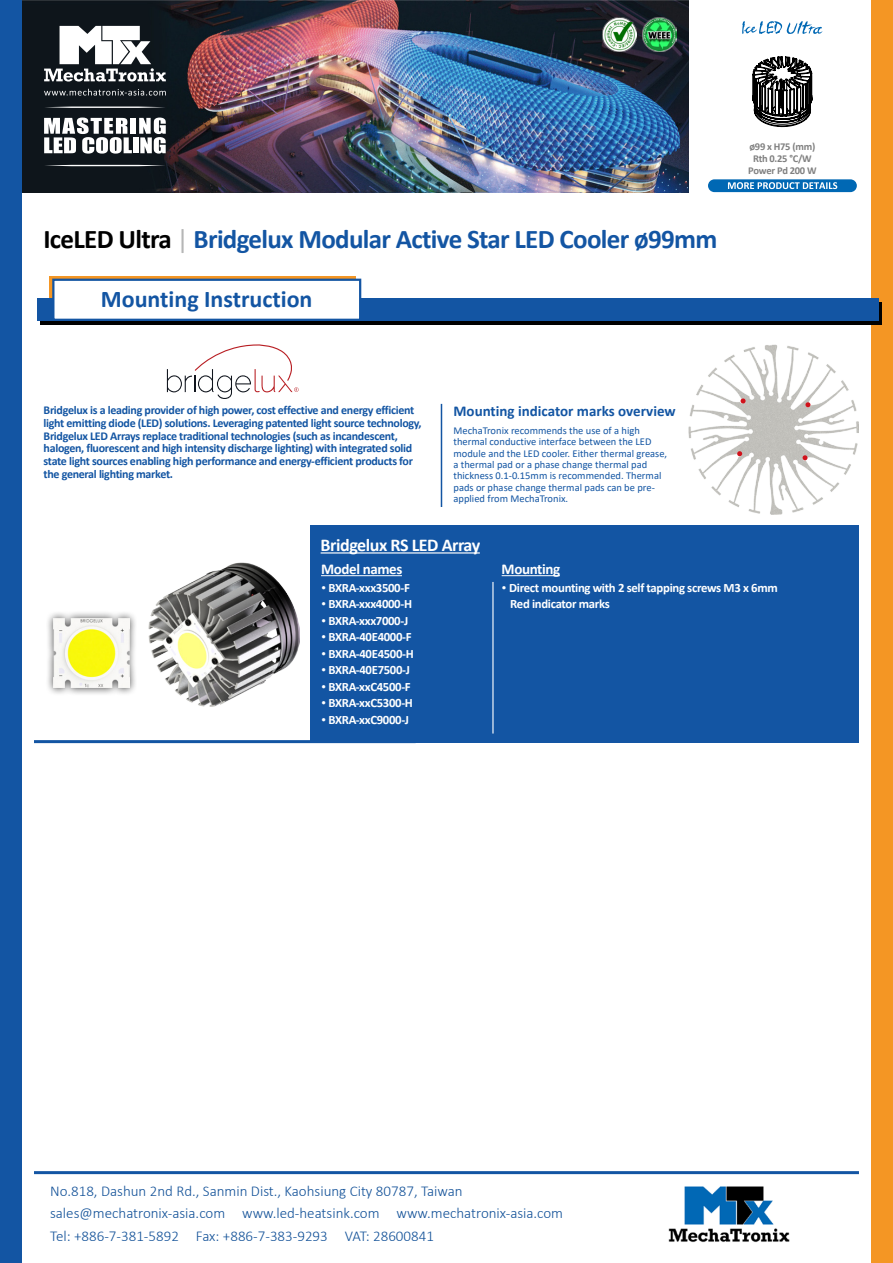
<style>
.page{position:relative;width:893px;height:1263px;background:#fff}
.page>*{position:absolute;margin:0;border:0;box-sizing:border-box;transform-origin:0 0}
.t1{font:700 27px "Calibri";letter-spacing:-.025em;color:#1355a3}
.t2{font:700 24px "Calibri";color:#1355a3}
.t3{font:700 18px "Calibri";letter-spacing:-.025em;color:#fff}
.t4{font:300 15px/22.5px "Calibri";color:#125198}
.t5{font:700 15px "Calibri";color:#1355a3}
.t6{font:700 15px "Calibri";letter-spacing:-.025em;color:#fff}
.t7{font:700 12.75px "Calibri";letter-spacing:-.025em;color:#fff}
.t8{font:700 12px/12.8px "Calibri";letter-spacing:-.025em;color:#1355a3}
.t9{font:10.5px/11.4px "Calibri";color:#1355a3}
.t10{font:700 10.5px/12px "Calibri";letter-spacing:-.025em;color:#808080;text-align:center}
.s1{color:#000}
.s2{font-weight:400;color:#b5b6b6}
.s3{font-weight:400;font-size:10.5px}
</style>
<div class="page">
<img style="left:21px;top:0;width:668px;height:192px">
<div style="left:872px;top:0;width:21px;height:1263px;background:#f49624"></div>
<div style="left:0;top:0;width:21px;height:1263px;background:#1355a3"></div>
<hr style="left:34px;top:1171px;width:825px;height:3px;background:#1355a3">
<img style="left:668px;top:1186px;width:122px;height:57px">
<img style="left:602px;top:17px;width:34px;height:34px">
<img style="left:642px;top:17px;width:34px;height:34px">
<svg style="left:44px;top:26px;width:122px;height:56px"></svg>
<svg style="left:44px;top:89px;width:122px;height:7px"></svg>
<svg style="left:44px;top:107px;width:122px;height:1px"></svg>
<svg style="left:44px;top:165px;width:122px;height:1px"></svg>
<div style="left:131px;top:118px;width:5px;height:16px;background:#fff"></div>
<svg style="left:44px;top:118px;width:88px;height:36px"></svg>
<div style="left:133px;top:137px;width:5px;height:16px;background:#fff"></div>
<svg style="left:139px;top:118px;width:27px;height:36px"></svg>
<svg style="left:742px;top:21px;width:81px;height:13px"></svg>
<div style="left:708px;top:179px;width:149px;height:13px;background:#0068b4;border-radius:6px"></div>
<svg style="left:728px;top:182px;width:109px;height:7px"></svg>
<svg style="left:752px;top:56px;width:60px;height:71px"></svg>
<img style="left:148px;top:562px;width:152px;height:145px">
<div style="left:45px;top:610px;width:93px;height:86px;background:#000;opacity:.75"></div>
<img style="left:53px;top:619px;width:77px;height:69px">
<svg style="left:167px;top:344px;width:132px;height:55px"></svg>
<hr style="left:441px;top:404px;width:1px;height:103px;background:#1355a3">
<img style="left:689px;top:344px;width:170px;height:170px">
<svg style="left:802px;top:455px;width:5px;height:5px"></svg>
<svg style="left:805px;top:402px;width:5px;height:5px"></svg>
<svg style="left:740px;top:398px;width:6px;height:5px"></svg>
<svg style="left:737px;top:451px;width:5px;height:5px"></svg>
<hr style="left:34px;top:740px;width:382px;height:3px;background:#1355a3">
<div style="left:311px;top:525px;width:548px;height:218px;background:#1355a3"></div>
<hr style="left:321px;top:575px;width:81px;height:1px;background:#fff">
<hr style="left:502px;top:575px;width:58px;height:1px;background:#fff">
<hr style="left:492px;top:582px;width:2px;height:151px;background:#fff">
<hr style="left:321px;top:552px;width:159px;height:1px;background:#fff">
<svg style="left:49px;top:276px;width:307px;height:22px"></svg>
<svg style="left:40px;top:302px;width:842px;height:22px;background:#030e1b"></svg>
<div style="left:37px;top:298px;width:842px;height:22px;background:#1355a3"></div>
<div style="left:52px;top:279px;width:309px;height:42px;background:#fff;border:2px solid #1355a3"></div>
<p class="t1" style="left:43px;top:220px;width:675px"><span class="s1">IceLED Ultra</span> <span class="s2">|</span> Bridgelux Modular Active Star LED Cooler ø99mm</p>
<p class="t2" style="left:101px;top:282px;width:213px">Mounting Instruction</p>
<p class="t10" style="left:748px;top:140px;width:70px">ø99 x H75 (mm)<br>Rth 0.25 °C/W<br>Power Pd 200 W</p>
<p class="t8" style="left:44px;top:403px;width:380px">Bridgelux is a leading provider of high power, cost effective and energy efficient light emitting diode (LED) solutions. Leveraging patented light source technology, Bridgelux LED Arrays replace traditional technologies (such as incandescent, halogen, fluorescent and high intensity discharge lighting) with integrated solid state light sources enabling high performance and energy-efficient products for the general lighting market.</p>
<p class="t5" style="left:453px;top:400px;width:224px">Mounting indicator marks overview</p>
<p class="t9" style="left:453px;top:424px;width:215px">MechaTronix recommends the use of a high thermal conductive interface between the LED module and the LED cooler. Either thermal grease, a thermal pad or a phase change thermal pad thickness 0.1-0.15mm is recommended. Thermal pads or phase change thermal pads can be pre&shy;applied from MechaTronix.</p>
<p class="t3" style="left:321px;top:532px;width:161px">Bridgelux RS LED Array</p>
<p class="t6" style="left:321px;top:558px;width:83px">Model names</p>
<p class="t7" style="left:321px;top:578px;width:90px"><span class="s3">•</span> BXRA-xxx3500-F</p>
<p class="t7" style="left:321px;top:595px;width:93px"><span class="s3">•</span> BXRA-xxx4000-H</p>
<p class="t7" style="left:321px;top:611px;width:89px"><span class="s3">•</span> BXRA-xxx7000-J</p>
<p class="t7" style="left:321px;top:628px;width:92px"><span class="s3">•</span> BXRA-40E4000-F</p>
<p class="t7" style="left:321px;top:644px;width:94px"><span class="s3">•</span> BXRA-40E4500-H</p>
<p class="t7" style="left:321px;top:661px;width:91px"><span class="s3">•</span> BXRA-40E7500-J</p>
<p class="t7" style="left:321px;top:677px;width:91px"><span class="s3">•</span> BXRA-xxC4500-F</p>
<p class="t7" style="left:321px;top:694px;width:93px"><span class="s3">•</span> BXRA-xxC5300-H</p>
<p class="t7" style="left:321px;top:710px;width:90px"><span class="s3">•</span> BXRA-xxC9000-J</p>
<p class="t6" style="left:502px;top:558px;width:60px">Mounting</p>
<p class="t7" style="left:502px;top:578px;width:278px"><span class="s3">•</span> Direct mounting with 2 self tapping screws M3 x 6mm</p>
<p class="t7" style="left:510px;top:595px;width:101px">Red indicator marks</p>
<p class="t4" style="left:50px;top:1179px;width:515px">No.818, Dashun 2nd Rd., Sanmin Dist., Kaohsiung City 80787, Taiwan sales@mechatronix-asia.com www.led-heatsink.com www.mechatronix-asia.com<br>Tel: +886-7-381-5892 Fax: +886-7-383-9293 VAT: 28600841</p>
</div>
